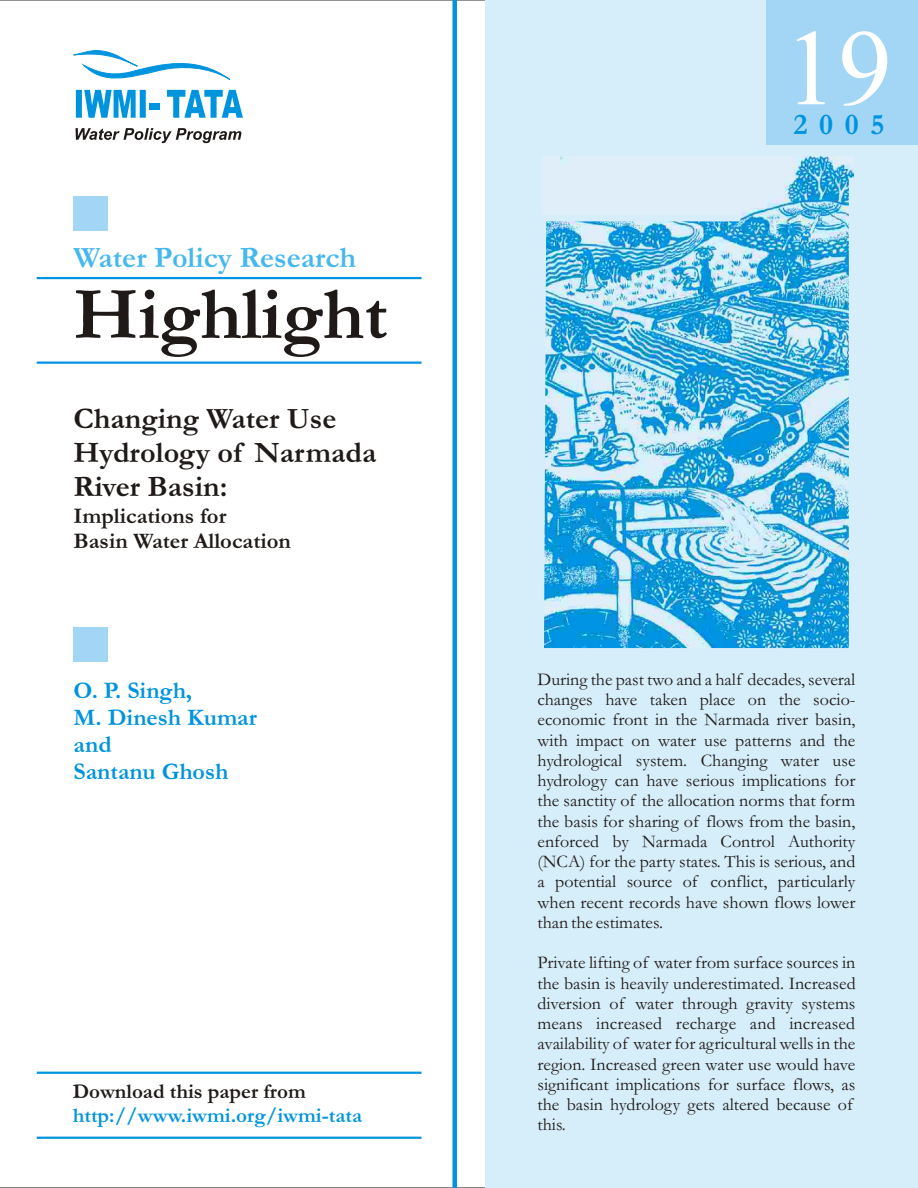
<style>
.page{position:relative;width:918px;height:1188px;background:#fff}
.page>*{position:absolute;margin:0;border:0;box-sizing:border-box;transform-origin:0 0}
.t1{font:108px "Times New Roman";color:#fff}
.t2{font:700 75px "Garamond";color:#1f1a17}
.t3{font:700 30px/33.8px "Garamond";color:#1f1a17}
.t4{font:700 30px "Garamond";color:#45b8ed}
.t5{font:700 30px "Garamond";color:#0094de}
.t6{font:700 24px/27px "Garamond";color:#0094de}
.t7{font:700 22.5px/25.3px "Garamond";color:#1f1a17}
.t8{font:700 21px "Garamond";color:#0094de}
.t9{font:700 21px "Garamond";color:#1f1a17}
.t10{font:18px/20.2px "Garamond";color:#1f1a17;text-align:justify}
</style>
<div class="page">
<div style="left:452px;top:0;width:5px;height:1188px;background:#0094de"></div>
<hr style="left:37px;top:277px;width:385px;height:2px;background:#0094de">
<hr style="left:37px;top:362px;width:385px;height:2px;background:#0094de">
<hr style="left:37px;top:1072px;width:385px;height:2px;background:#0094de">
<hr style="left:37px;top:1137px;width:385px;height:2px;background:#0094de">
<div style="left:74px;top:628px;width:34px;height:34px;background:#a3d6f5"></div>
<div style="left:74px;top:196px;width:34px;height:34px;background:#a3d6f5"></div>
<div style="left:486px;top:0;width:432px;height:1188px;background:#d6edfa"></div>
<svg style="left:76px;top:128px;width:165px;height:15px"></svg>
<svg style="left:73px;top:50px;width:170px;height:68px"></svg>
<div style="left:766px;top:0;width:152px;height:145px;background:#a3d6f5"></div>
<img style="left:560px;top:157px;width:293px;height:15px">
<img style="left:544px;top:172px;width:310px;height:477px">
<h3 class="t4" style="left:74px;top:248px;width:284px">Water Policy Research</h3>
<h2 class="t2" style="left:74px;top:289px;width:316px">Highlight</h2>
<h3 class="t3" style="left:74px;top:406px;width:304px">Changing Water Use<br>Hydrology of Narmada<br>River Basin:</h3>
<p class="t7" style="left:74px;top:506px;width:219px">Implications for<br>Basin Water Allocation</p>
<h1 class="t1" style="left:784px;top:29px;width:109px">19</h1>
<h3 class="t5" style="left:794px;top:115px;width:93px">2005</h3>
<h3 class="t6" style="left:74px;top:680px;width:185px">O. P. Singh,<br>M. Dinesh Kumar and<br>Santanu Ghosh</h3>
<p class="t10" style="left:538px;top:671px;width:320px">During the past two and a half decades, several changes have taken place on the socio&shy;economic front in the Narmada river basin, with impact on water use patterns and the hydrological system. Changing water use hydrology can have serious implications for the sanctity of the allocation norms that form the basis for sharing of flows from the basin, enforced by Narmada Control Authority (NCA) for the party states. This is serious, and a potential source of conflict, particularly when recent records have shown flows lower than the estimates.</p>
<p class="t10" style="left:538px;top:955px;width:320px;text-align:left">Private lifting of water from surface sources in the basin is heavily underestimated. Increased diversion of water through gravity systems means increased recharge and increased availability of water for agricultural wells in the region. Increased green water use would have significant implications for surface flows, as the basin hydrology gets altered because of this.</p>
<p class="t9" style="left:73px;top:1085px;width:234px">Download this paper from</p>
<p class="t8" style="left:73px;top:1108px;width:291px">http://www.iwmi.org/iwmi-tata</p>
</div>
